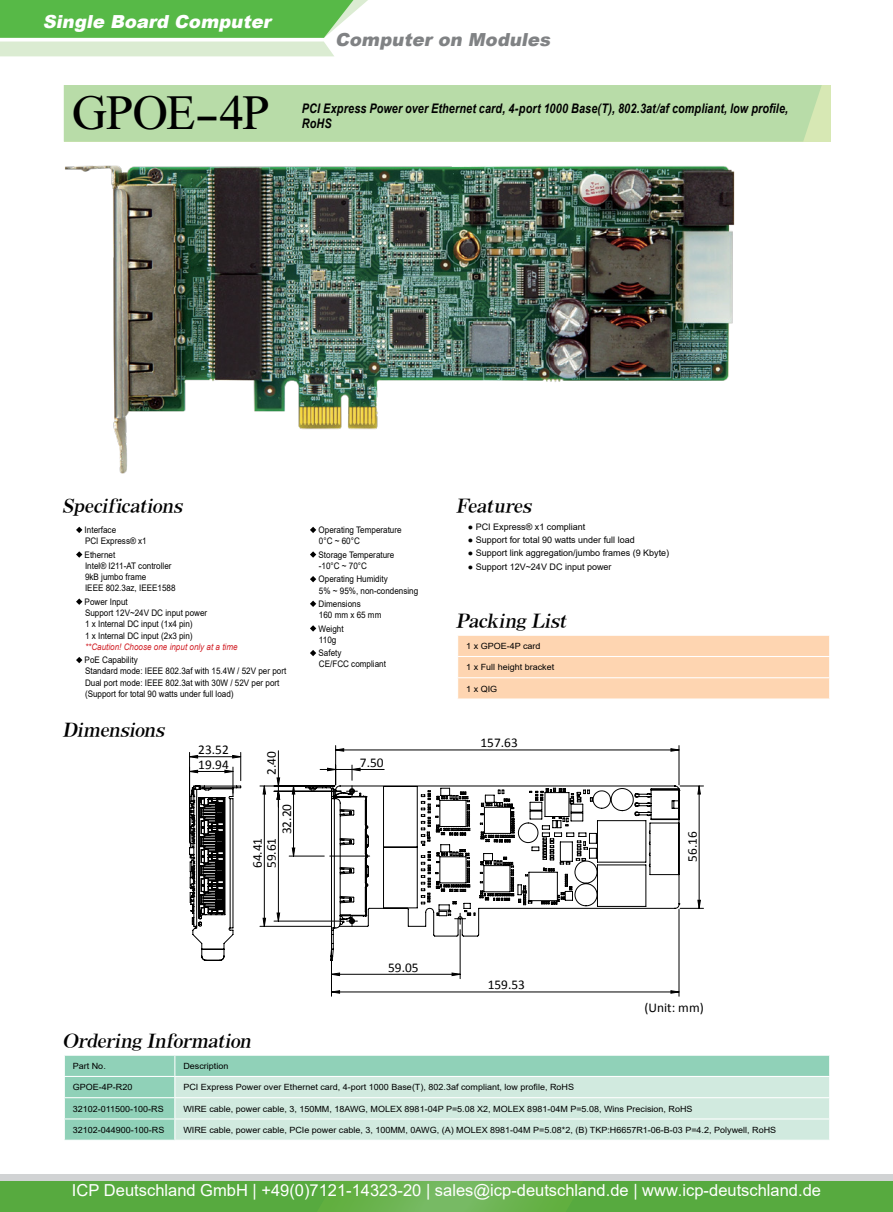
<style>
.page{position:relative;width:893px;height:1212px;background:#fff}
.page>*{position:absolute;margin:0;border:0;box-sizing:border-box;transform-origin:0 0}
.t1{font:800 42px "AR Roman 1";letter-spacing:-.035em;color:#000}
.t2{font:italic 18px "AR Roman 1 Heavy Euro";color:#000}
.t3{font:italic 900 18px "Arial";color:#fff}
.t4{font:italic 900 18px "Arial";color:#808284}
.t5{font:16.5px "Arial";color:#fff}
.t6{font:13.35px/14px "Calibri";color:#000}
.t7{font:italic 700 13.2px "Arial";letter-spacing:.01em;color:#000;scale:.82 1}
.t8{font:9px/11.2px "Arial";color:#000;scale:.9 1}
.t9{font:9px "Arial";color:#000}
.t10{font:italic 9px "Arial";color:#d22229;scale:.9 1}
.t11{font:8.55px "Arial";color:#000;scale:1.05 1}
</style>
<div class="page">
<svg style="left:0;top:0;width:368px;height:56px;background:#8dce81"></svg>
<div style="left:0;top:1174px;width:893px;height:38px;background:#d1d3d4"></div>
<div style="left:0;top:1181px;width:893px;height:31px;background:#57aa3f"></div>
<svg style="left:329px;top:1181px;width:242px;height:31px"></svg>
<div style="left:64px;top:85px;width:758px;height:57px;background:#b8dca8"></div>
<div style="left:65px;top:1056px;width:109px;height:84px;background:#90d1b8"></div>
<hr style="left:64px;top:1097px;width:111px;height:1px;background:#fff">
<hr style="left:64px;top:1118px;width:111px;height:1px;background:#fff">
<svg style="left:64px;top:1056px;width:1px;height:84px"></svg>
<hr style="left:64px;top:1076px;width:111px;height:1px;background:#fff">
<svg style="left:174px;top:1056px;width:656px;height:84px;background:#c2e4d6"></svg>
<hr style="left:175px;top:1076px;width:655px;height:1px;background:#fff">
<svg style="left:76px;top:527px;width:6px;height:6px"></svg>
<svg style="left:76px;top:551px;width:6px;height:7px"></svg>
<svg style="left:76px;top:598px;width:6px;height:7px"></svg>
<svg style="left:76px;top:657px;width:6px;height:6px"></svg>
<svg style="left:310px;top:527px;width:6px;height:6px"></svg>
<svg style="left:310px;top:551px;width:6px;height:7px"></svg>
<svg style="left:310px;top:576px;width:6px;height:6px"></svg>
<svg style="left:310px;top:601px;width:6px;height:6px"></svg>
<svg style="left:310px;top:625px;width:6px;height:7px"></svg>
<svg style="left:310px;top:650px;width:6px;height:6px"></svg>
<svg style="left:458px;top:635px;width:372px;height:64px;background:#fed7b5"></svg>
<img style="left:65px;top:165px;width:670px;height:309px">
<svg style="left:189px;top:752px;width:52px;height:209px"></svg>
<hr style="left:460px;top:929px;width:1px;height:50px;background:#000">
<hr style="left:335px;top:745px;width:1px;height:40px;background:#000">
<hr style="left:679px;top:745px;width:1px;height:40px;background:#000">
<hr style="left:278px;top:751px;width:1px;height:35px;background:#000">
<hr style="left:260px;top:786px;width:75px;height:1px;background:#000">
<hr style="left:260px;top:926px;width:71px;height:1px;background:#000">
<hr style="left:331px;top:933px;width:1px;height:63px;background:#000">
<hr style="left:679px;top:909px;width:1px;height:87px;background:#000">
<svg style="left:332px;top:749px;width:347px;height:226px"></svg>
<svg style="left:263px;top:778px;width:437px;height:148px"></svg>
<svg style="left:332px;top:990px;width:347px;height:4px"></svg>
<svg style="left:305px;top:785px;width:374px;height:176px"></svg>
<svg style="left:320px;top:765px;width:37px;height:33px"></svg>
<svg style="left:347px;top:916px;width:10px;height:10px"></svg>
<h2 class="t3" style="left:43px;top:9px;width:234px">Single Board Computer</h2>
<h1 class="t1" style="left:72px;top:94px;width:199px">GPOE-4P</h1>
<h2 class="t4" style="left:335px;top:26px;width:221px">Computer on Modules</h2>
<h3 class="t7" style="left:302px;top:100px;width:595px">PCI Express Power over Ethernet card, 4-port 1000 Base(T), 802.3at/af compliant, low profile,</h3>
<h3 class="t7" style="left:302px;top:115px;width:38px">RoHS</h3>
<h2 class="t2" style="left:63px;top:496px;width:125px">Specifications</h2>
<p class="t8" style="left:85px;top:524px;width:71px">Interface<br>PCI Express® x1</p>
<p class="t8" style="left:85px;top:549px;width:102px">Ethernet<br>Intel® I211-AT controller<br>9kB jumbo frame<br>IEEE 802.3az, IEEE1588</p>
<p class="t8" style="left:85px;top:596px;width:138px">Power Input<br>Support 12V~24V DC input power<br>1 x Internal DC input (1x4 pin)<br>1 x Internal DC input (2x3 pin)</p>
<p class="t10" style="left:85px;top:641px;width:171px">**Caution! Choose one input only at a time</p>
<p class="t8" style="left:85px;top:654px;width:226px">PoE Capability<br>Standard mode: IEEE 802.3af with 15.4W / 52V per port Dual port mode: IEEE 802.3at with 30W / 52V per port (Support for total 90 watts under full load)</p>
<h2 class="t2" style="left:63px;top:720px;width:107px">Dimensions</h2>
<h3 class="t6" style="left:198px;top:743px;width:32px">23.52</h3>
<h3 class="t6" style="left:198px;top:757px;width:32px">19.94</h3>
<h3 class="t6" style="left:265px;top:775px;width:25px;rotate:-90deg">2.40</h3>
<h3 class="t6" style="left:280px;top:834px;width:32px;rotate:-90deg">32.20</h3>
<h3 class="t6" style="left:251px;top:868px;width:32px;rotate:-90deg">64.41<br>59.61</h3>
<p class="t8" style="left:319px;top:524px;width:94px">Operating Temperature<br>0°C ~ 60°C</p>
<p class="t8" style="left:319px;top:549px;width:86px">Storage Temperature -10°C ~ 70°C</p>
<p class="t8" style="left:319px;top:573px;width:112px">Operating Humidity<br>5% ~ 95%, non-condensing</p>
<p class="t8" style="left:319px;top:598px;width:71px">Dimensions<br>160 mm x 65 mm</p>
<p class="t8" style="left:319px;top:623px;width:29px">Weight<br>110g</p>
<p class="t8" style="left:319px;top:647px;width:76px">Safety<br>CE/FCC compliant</p>
<h3 class="t6" style="left:360px;top:755px;width:25px">7.50</h3>
<h2 class="t2" style="left:63px;top:1031px;width:194px">Ordering Information</h2>
<h3 class="t6" style="left:388px;top:960px;width:32px">59.05</h3>
<h2 class="t2" style="left:456px;top:496px;width:81px">Features</h2>
<p class="t9" style="left:468px;top:520px;width:119px">● PCI Express® x1 compliant</p>
<p class="t9" style="left:468px;top:533px;width:169px">● Support for total 90 watts under full load</p>
<p class="t9" style="left:468px;top:547px;width:203px">● Support link aggregation/jumbo frames (9 Kbyte)</p>
<p class="t9" style="left:468px;top:560px;width:145px">● Support 12V~24V DC input power</p>
<h2 class="t2" style="left:456px;top:611px;width:116px">Packing List</h2>
<p class="t11" style="left:466px;top:640px;width:72px">1 x GPOE-4P card</p>
<p class="t11" style="left:466px;top:661px;width:85px">1 x Full height bracket</p>
<p class="t11" style="left:466px;top:683px;width:31px">1 x QIG</p>
<h3 class="t6" style="left:481px;top:736px;width:39px">157.63</h3>
<h3 class="t6" style="left:488px;top:978px;width:39px">159.53</h3>
<h3 class="t6" style="left:685px;top:862px;width:32px;rotate:-90deg">56.16</h3>
<h3 class="t6" style="left:644px;top:1001px;width:61px">(Unit: mm)</h3>
<p class="t11" style="left:73px;top:1060px;width:33px">Part No.</p>
<p class="t11" style="left:183px;top:1060px;width:44px">Description</p>
<p class="t11" style="left:73px;top:1081px;width:58px">GPOE-4P-R20</p>
<p class="t11" style="left:183px;top:1081px;width:374px">PCI Express Power over Ethernet card, 4-port 1000 Base(T), 802.3af compliant, low profile, RoHS</p>
<p class="t11" style="left:73px;top:1103px;width:88px">32102-011500-100-RS</p>
<p class="t11" style="left:183px;top:1103px;width:486px">WIRE cable, power cable, 3, 150MM, 18AWG, MOLEX 8981-04P P=5.08 X2, MOLEX 8981-04M P=5.08, Wins Precision, RoHS</p>
<p class="t11" style="left:73px;top:1124px;width:89px">32102-044900-100-RS</p>
<p class="t11" style="left:183px;top:1124px;width:566px">WIRE cable, power cable, PCIe power cable, 3, 100MM, 0AWG, (A) MOLEX 8981-04M P=5.08*2, (B) TKP:H6657R1-06-B-03 P=4.2, Polywell, RoHS</p>
<h3 class="t5" style="left:72px;top:1178px;width:751px">ICP Deutschland GmbH | +49(0)7121-14323-20 | sales@icp-deutschland.de | www.icp-deutschland.de</h3>
</div>
